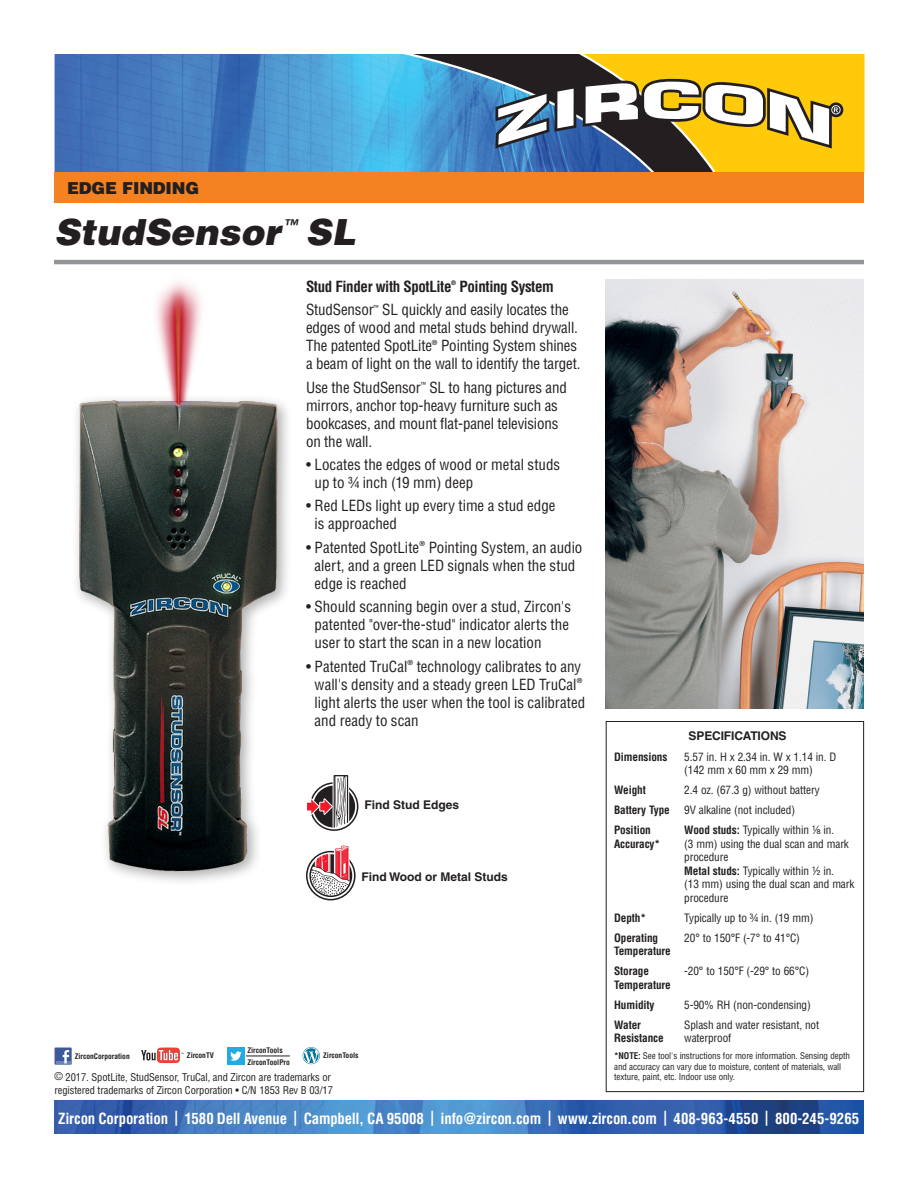
<style>
.page{position:relative;width:918px;height:1188px;background:#fff}
.page>*{position:absolute;margin:0;border:0;box-sizing:border-box;transform-origin:0 0}
.t1{font:italic 900 36px "Helvetica";color:#231f20}
.Data_Sheet_text{font:900 16.5px "Helvetica";letter-spacing:-.01em;color:#231f20}
.Indent_paragraph{font:condensed 15px/18px "Helvetica";color:#231f20}
.Data_Sheet_text-2{font:condensed 15px/18px "Helvetica";letter-spacing:-.01em;color:#231f20}
.t2{font:700 condensed 15px "Helvetica";letter-spacing:-.01em;color:#fff}
.Data_Sheet_text-3{font:700 condensed 15px "Helvetica";letter-spacing:-.025em;color:#231f20}
.t3{font:italic 900 15px "Helvetica";color:#231f20}
.Data_Sheet_text-4{font:700 12px "Helvetica";color:#231f20}
.Specs{font:condensed 11.25px/13.5px "Helvetica";letter-spacing:-.01em;color:#231f20}
.Specs-2{font:700 condensed 11.25px "Helvetica";letter-spacing:-.01em;color:#231f20}
.Specs-3{font:condensed 10.5px/12.8px "Helvetica";letter-spacing:-.01em;color:#231f20}
.Specs-4{font:condensed 9px/10.5px "Helvetica";letter-spacing:-.01em;color:#231f20}
.t4{font:700 condensed 7.5px "Helvetica";color:#231f20}
.Indent_paragraph-2{font:700 condensed 6.75px "Helvetica";color:#231f20}
.Data_Sheet_text-5{font:condensed 6.75px "Helvetica";color:#231f20}
.Data_Sheet_text-6{font:700 condensed 6.75px "Helvetica";color:#231f20}
.Data_Sheet_text-7{font:900 condensed 6px "Helvetica";color:#231f20}
.s1{font-weight:700}
.s2{font-family:"Helvetica Fraction";font-stretch:normal}
</style>
<div class="page">
<div style="left:606px;top:721px;width:258px;height:371px;border:1px solid #231f20"></div>
<hr style="left:54px;top:260px;width:810px;height:4px;background:#939598">
<img style="left:606px;top:280px;width:258px;height:429px">
<img style="left:156px;top:282px;width:46px;height:111px">
<div style="left:71px;top:393px;width:222px;height:495px;background:#231f20;opacity:.35"></div>
<img style="left:55px;top:54px;width:345px;height:118px">
<svg style="left:400px;top:54px;width:465px;height:119px;background:#94986c"></svg>
<img style="left:54px;top:1101px;width:810px;height:33px">
<div style="left:54px;top:172px;width:810px;height:30px;background:#f58220"></div>
<svg style="left:306px;top:845px;width:50px;height:55px"></svg>
<svg style="left:307px;top:775px;width:51px;height:56px"></svg>
<svg style="left:141px;top:1048px;width:43px;height:15px"></svg>
<svg style="left:55px;top:1048px;width:17px;height:17px"></svg>
<svg style="left:56px;top:1050px;width:14px;height:13px"></svg>
<div style="left:227px;top:1048px;width:17px;height:17px;background:#24aae1"></div>
<svg style="left:230px;top:1051px;width:12px;height:10px"></svg>
<hr style="left:246px;top:1056px;width:44px;height:1px;background:#231f20">
<svg style="left:303px;top:1047px;width:17px;height:17px"></svg>
<p class="Data_Sheet_text" style="left:67px;top:177px;width:133px">EDGE FINDING</p>
<p class="t1" style="left:54px;top:209px;width:228px">StudSensor</p>
<p class="t3" style="left:284px;top:215px;width:16px">™</p>
<p class="t1" style="left:305px;top:209px;width:52px">SL</p>
<p class="Data_Sheet_text-3" style="left:306px;top:277px;width:147px">Stud Finder with SpotLite</p>
<p class="Data_Sheet_text-7" style="left:451px;top:279px;width:6px">®</p>
<p class="Data_Sheet_text-3" style="left:460px;top:277px;width:96px">Pointing System</p>
<p class="Data_Sheet_text-2" style="left:306px;top:301px;width:69px">StudSensor</p>
<p class="Data_Sheet_text-5" style="left:374px;top:303px;width:7px">™</p>
<p class="Data_Sheet_text-2" style="left:306px;top:301px;width:273px;text-indent:76px">SL quickly and easily locates the edges of wood and metal studs behind drywall.<br>The patented SpotLite</p>
<p class="Data_Sheet_text-6" style="left:432px;top:338px;width:7px">®</p>
<p class="Data_Sheet_text-2" style="left:306px;top:337px;width:276px;text-align:right">Pointing System shines<br>a beam of light on the wall to identify the target.</p>
<p class="Data_Sheet_text-2" style="left:306px;top:378px;width:116px">Use the StudSensor</p>
<p class="Data_Sheet_text-5" style="left:421px;top:380px;width:7px">™</p>
<p class="Data_Sheet_text-2" style="left:306px;top:378px;width:262px;text-indent:123px">SL to hang pictures and mirrors, anchor top-heavy furniture such as bookcases, and mount flat-panel televisions on the wall.</p>
<p class="Indent_paragraph" style="left:315px;top:456px;width:247px;text-indent:-9px">• Locates the edges of wood or metal studs up to ¾ inch (19 mm) deep</p>
<p class="Indent_paragraph" style="left:315px;top:497px;width:242px;text-indent:-9px">• Red LEDs light up every time a stud edge is approached</p>
<p class="Indent_paragraph" style="left:306px;top:538px;width:115px">• Patented SpotLite</p>
<p class="Indent_paragraph-2" style="left:420px;top:539px;width:7px">®</p>
<p class="Indent_paragraph" style="left:315px;top:538px;width:269px;text-indent:114px">Pointing System, an audio alert, and a green LED signals when the stud edge is reached</p>
<p class="Indent_paragraph" style="left:315px;top:598px;width:258px;text-indent:-9px">• Should scanning begin over a stud, Zircon's patented "over-the-stud" indicator alerts the user to start the scan in a new location</p>
<p class="Indent_paragraph" style="left:306px;top:657px;width:103px">• Patented TruCal</p>
<p class="Indent_paragraph-2" style="left:408px;top:658px;width:7px">®</p>
<p class="Indent_paragraph" style="left:315px;top:657px;width:268px;text-indent:102px">technology calibrates to any wall's density and a steady green LED TruCal</p>
<p class="Indent_paragraph-2" style="left:577px;top:676px;width:7px">®</p>
<p class="Indent_paragraph" style="left:315px;top:693px;width:272px">light alerts the user when the tool is calibrated and ready to scan</p>
<p class="Data_Sheet_text-4" style="left:689px;top:728px;width:100px">SPECIFICATIONS</p>
<p class="Specs-2" style="left:614px;top:750px;width:55px">Dimensions</p>
<p class="Specs" style="left:684px;top:750px;width:153px">5.57 in. H x 2.34 in. W x 1.14 in. D (142 mm x 60 mm x 29 mm)</p>
<p class="Specs-2" style="left:614px;top:783px;width:33px">Weight</p>
<p class="Specs" style="left:684px;top:783px;width:137px">2.4 oz. (67.3 g) without battery</p>
<p class="Specs-2" style="left:614px;top:803px;width:57px">Battery Type</p>
<p class="Specs" style="left:684px;top:803px;width:112px">9V alkaline (not included)</p>
<p class="Specs-2" style="left:614px;top:823px;width:38px">Position</p>
<p class="Specs" style="left:684px;top:823px;width:151px"><span class="s1">Wood studs:</span> Typically within ¹⁄<span class="s2">₈</span> in.</p>
<p class="Specs-2" style="left:614px;top:837px;width:47px">Accuracy*</p>
<p class="Specs" style="left:684px;top:837px;width:172px">(3 mm) using the dual scan and mark procedure<br><span class="s1">Metal studs:</span> Typically within ½ in.<br>(13 mm) using the dual scan and mark procedure</p>
<p class="Specs-2" style="left:614px;top:911px;width:33px">Depth*</p>
<p class="Specs" style="left:684px;top:911px;width:131px">Typically up to ¾ in. (19 mm)</p>
<p class="Specs-2" style="left:614px;top:931px;width:46px">Operating</p>
<p class="Specs" style="left:684px;top:931px;width:117px">20° to 150°F (-7° to 41°C)</p>
<p class="Specs-2" style="left:614px;top:944px;width:58px">Temperature</p>
<p class="Specs-2" style="left:614px;top:964px;width:36px">Storage</p>
<p class="Specs" style="left:684px;top:964px;width:126px">-20° to 150°F (-29° to 66°C)</p>
<p class="Specs-2" style="left:614px;top:978px;width:58px">Temperature</p>
<p class="Specs-2" style="left:614px;top:998px;width:42px">Humidity</p>
<p class="Specs" style="left:684px;top:998px;width:128px">5-90% RH (non-condensing)</p>
<p class="Specs-2" style="left:614px;top:1018px;width:28px">Water</p>
<p class="Specs" style="left:684px;top:1018px;width:136px">Splash and water resistant, not</p>
<p class="Specs-2" style="left:614px;top:1031px;width:51px">Resistance</p>
<p class="Specs" style="left:684px;top:1031px;width:49px">waterproof</p>
<p class="Specs-4" style="left:614px;top:1051px;width:237px"><span class="s1">*NOTE:</span> See tool's instructions for more information. Sensing depth and accuracy can vary due to moisture, content of materials, wall texture, paint, etc. Indoor use only.</p>
<p class="Data_Sheet_text-4" style="left:364px;top:798px;width:96px">Find Stud Edges</p>
<p class="Data_Sheet_text-4" style="left:361px;top:870px;width:148px">Find Wood or Metal Studs</p>
<p class="t4" style="left:247px;top:1046px;width:37px">ZirconTools</p>
<p class="t4" style="left:247px;top:1057px;width:44px">ZirconToolPro</p>
<p class="t4" style="left:323px;top:1050px;width:37px">ZirconTools</p>
<p class="t4" style="left:75px;top:1051px;width:56px">ZirconCorporation</p>
<p class="t4" style="left:187px;top:1051px;width:29px">ZirconTV</p>
<p class="Specs-3" style="left:55px;top:1070px;width:280px">© 2017. SpotLite, StudSensor, TruCal, and Zircon are trademarks or registered trademarks of Zircon Corporation • C/N 1853 Rev B 03/17</p>
<p class="t2" style="left:58px;top:1109px;width:803px">Zircon Corporation | 1580 Dell Avenue | Campbell, CA 95008 | info@zircon.com | www.zircon.com | 408-963-4550 | 800-245-9265</p>
</div>
